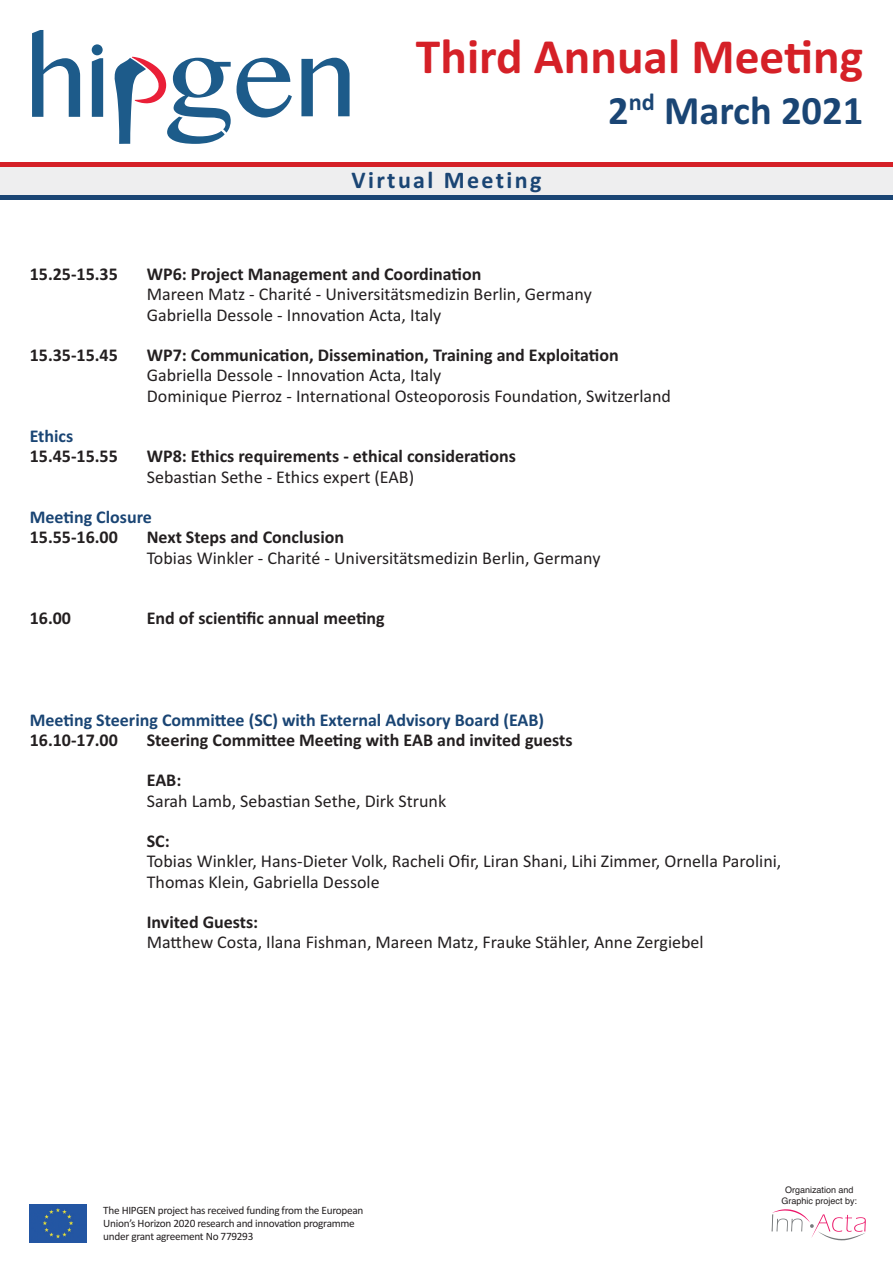
<style>
.page{position:relative;width:893px;height:1263px;background:#fff}
.page>*{position:absolute;margin:0;border:0;box-sizing:border-box;transform-origin:0 0}
.t1{font:700 49.5px "Calibri";color:#d52027}
.t2{font:700 40.5px "Calibri";color:#1a4574}
.t3{font:700 24px "Calibri";letter-spacing:.1em;color:#1a4574}
.t4{font:18px/20.2px "Calibri";color:#231f20}
.t5{font:700 18px "Calibri";color:#231f20}
.t6{font:700 18px "Calibri";color:#1a4574}
.t7{font:11.25px/12.9px "Calibri";letter-spacing:-.025em;color:#231f20}
.t8{font:9px/10.8px "Helvetica";color:#231f20;text-align:center}
</style>
<div class="page">
<div style="left:0;top:164px;width:893px;height:33px;background:#eeeeef"></div>
<img style="left:30px;top:1204px;width:57px;height:38px">
<svg style="left:32px;top:30px;width:48px;height:87px"></svg>
<svg style="left:301px;top:58px;width:49px;height:58px"></svg>
<svg style="left:92px;top:58px;width:11px;height:59px"></svg>
<div style="left:92px;top:44px;width:11px;height:11px;background:#1c5c8a;border-radius:50%"></div>
<svg style="left:114px;top:57px;width:178px;height:87px"></svg>
<hr style="left:0;top:162px;width:893px;height:4px;background:#d52027">
<hr style="left:0;top:195px;width:893px;height:4px;background:#1a4574">
<svg style="left:771px;top:1209px;width:95px;height:31px"></svg>
<h1 class="t1" style="left:416px;top:27px;width:449px">Third Annual Meeting</h1>
<h2 class="t2" style="left:608px;top:86px;width:256px">2<sup>nd</sup> March 2021</h2>
<h3 class="t3" style="left:351px;top:166px;width:192px">Virtual Meeting</h3>
<p class="t5" style="left:30px;top:263px;width:90px">15.25-15.35</p>
<p class="t5" style="left:147px;top:263px;width:336px">WP6: Project Management and Coordination</p>
<p class="t4" style="left:147px;top:284px;width:447px">Mareen Matz - Charité - Universitätsmedizin Berlin, Germany<br>Gabriella Dessole - Innovation Acta, Italy</p>
<p class="t5" style="left:30px;top:344px;width:90px">15.35-15.45</p>
<p class="t5" style="left:147px;top:344px;width:474px">WP7: Communication, Dissemination, Training and Exploitation</p>
<p class="t4" style="left:147px;top:365px;width:526px">Gabriella Dessole - Innovation Acta, Italy<br>Dominique Pierroz - International Osteoporosis Foundation, Switzerland</p>
<p class="t6" style="left:30px;top:425px;width:45px">Ethics</p>
<p class="t5" style="left:30px;top:446px;width:90px">15.45-15.55</p>
<p class="t5" style="left:147px;top:446px;width:371px">WP8: Ethics requirements - ethical considerations</p>
<p class="t4" style="left:147px;top:466px;width:269px">Sebastian Sethe - Ethics expert (EAB)</p>
<p class="t6" style="left:30px;top:506px;width:124px">Meeting Closure</p>
<p class="t5" style="left:30px;top:527px;width:90px">15.55-16.00</p>
<p class="t5" style="left:147px;top:527px;width:199px">Next Steps and Conclusion</p>
<p class="t4" style="left:147px;top:547px;width:455px">Tobias Winkler - Charité - Universitätsmedizin Berlin, Germany</p>
<p class="t5" style="left:30px;top:608px;width:43px">16.00</p>
<p class="t5" style="left:147px;top:608px;width:240px">End of scientific annual meeting</p>
<p class="t6" style="left:30px;top:709px;width:516px">Meeting Steering Committee (SC) with External Advisory Board (EAB)</p>
<p class="t5" style="left:30px;top:729px;width:90px">16.10-17.00</p>
<p class="t5" style="left:147px;top:729px;width:427px">Steering Committee Meeting with EAB and invited guests</p>
<p class="t5" style="left:147px;top:770px;width:36px">EAB:</p>
<p class="t4" style="left:147px;top:790px;width:301px">Sarah Lamb, Sebastian Sethe, Dirk Strunk</p>
<p class="t5" style="left:147px;top:830px;width:25px">SC:</p>
<p class="t4" style="left:147px;top:851px;width:636px">Tobias Winkler, Hans-Dieter Volk, Racheli Ofir, Liran Shani, Lihi Zimmer, Ornella Parolini,<br>Thomas Klein, Gabriella Dessole</p>
<p class="t5" style="left:147px;top:911px;width:113px">Invited Guests:</p>
<p class="t4" style="left:147px;top:932px;width:558px">Matthew Costa, Ilana Fishman, Mareen Matz, Frauke Stähler, Anne Zergiebel</p>
<p class="t7" style="left:103px;top:1204px;width:262px">The HIPGEN project has received funding from the European<br>Union’s Horizon 2020 research and innovation programme under grant agreement No 779293</p>
<p class="t8" style="left:782px;top:1184px;width:77px">Organization and<br>Graphic project by:</p>
</div>
